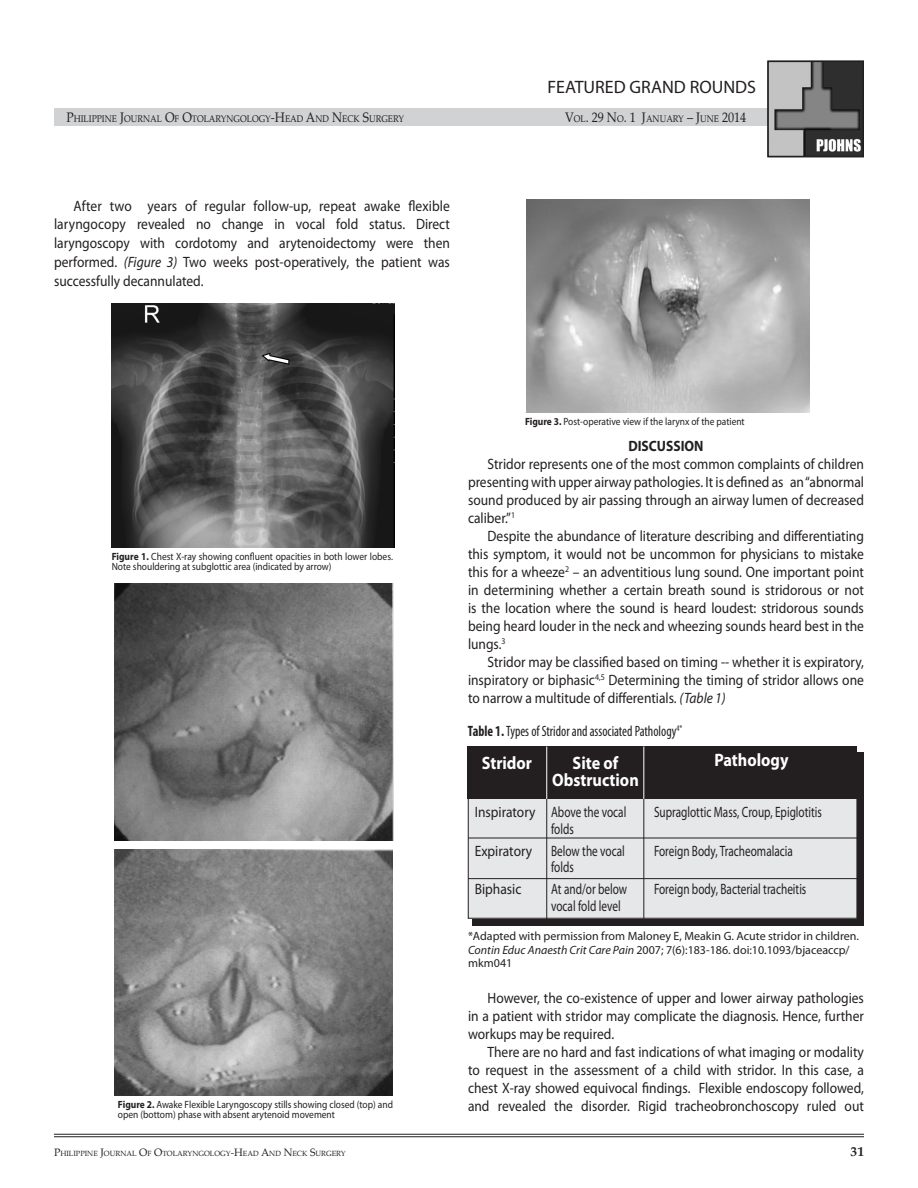
<style>
.page{position:relative;width:918px;height:1188px;background:#fff}
.page>*{position:absolute;margin:0;border:0;box-sizing:border-box;transform-origin:0 0}
.t1{font:700 18px "Myriad Pro";color:#fff;scale:.9 1}
.t2{font:18px "Myriad Pro";color:#231f20}
.t3{font:15px/18px "Myriad Pro";color:#231f20;text-align:justify;scale:.9 1}
.t4{font:15px/16.5px "Myriad Pro";color:#231f20;scale:.75 1}
.t5{font:condensed 15px "Myriad Pro";color:#231f20;scale:.9 1}
.t6{font:700 15px "Myriad Pro";color:#231f20;scale:.9 1}
.t7{font:13.5px "Palatino";color:#231f20;scale:.9 1}
.t8{font:700 13.5px "Palatino";color:#231f20}
.t9{font:12px/13.5px "Myriad Pro";color:#231f20}
.t10{font:10.5px/10.5px "Myriad Pro";color:#231f20;scale:.9 1}
.t11{font:9.45px "Palatino";color:#231f20;scale:.9 1}
.t12{font:7.35px "Palatino";color:#231f20}
.s1{font-size:13.5px}
.s2{font-size:9.45px}
.s3{font-style:italic}
.s4{font-weight:700}
.s5{font-size:10.5px}
</style>
<div class="page">
<div style="left:54px;top:108px;width:809px;height:18px;background:#d1d2d4"></div>
<img style="left:770px;top:64px;width:91px;height:90px">
<div style="left:767px;top:61px;width:97px;height:96px;border:2px solid #231f20"></div>
<hr style="left:54px;top:1134px;width:810px;height:1px;background:#231f20">
<hr style="left:54px;top:1136px;width:810px;height:1px;background:#231f20">
<img style="left:111px;top:304px;width:283px;height:244px">
<img style="left:114px;top:583px;width:279px;height:257px">
<img style="left:114px;top:850px;width:279px;height:245px">
<img style="left:526px;top:199px;width:284px;height:214px">
<div style="left:472px;top:752px;width:392px;height:173px;background:#231f20"></div>
<div style="left:468px;top:768px;width:389px;height:150px;background:#e6e7e9"></div>
<div style="left:468px;top:768px;width:389px;height:151px;border:1px solid #231f20"></div>
<hr style="left:468px;top:838px;width:393px;height:1px;background:#231f20">
<hr style="left:468px;top:878px;width:393px;height:1px;background:#231f20">
<hr style="left:546px;top:768px;width:1px;height:152px;background:#231f20">
<hr style="left:643px;top:768px;width:1px;height:151px;background:#231f20">
<div style="left:468px;top:746px;width:389px;height:53px;background:#231f20"></div>
<hr style="left:546px;top:747px;width:1px;height:52px;background:#fff">
<hr style="left:643px;top:747px;width:1px;height:52px;background:#fff">
<p class="t2" style="left:547px;top:76px;width:210px">FEATURED GRAND ROUNDS</p>
<p class="t11" style="left:66px;top:111px;width:377px"><span class="s1">P</span>HILIPPINE <span class="s1">J</span>OURNAL <span class="s1">O</span>F <span class="s1">O</span>TOLARYNGOLOGY<span class="s1">-H</span>EAD <span class="s1">A</span>ND <span class="s1">N</span>ECK <span class="s1">S</span>URGERY</p>
<p class="t7" style="left:565px;top:106px;width:203px">V<span class="s2">OL</span>. 29 N<span class="s2">O</span>. 1 J<span class="s2">ANUARY</span> – J<span class="s2">UNE</span> 2014</p>
<p class="t3" style="left:54px;top:196px;width:442px;line-height:18.8px;text-indent:20px">After two years of regular follow-up, repeat awake flexible laryngocopy revealed no change in vocal fold status. Direct laryngoscopy with cordotomy and arytenoidectomy were then performed. <span class="s3">(Figure 3)</span> Two weeks post-operatively, the patient was successfully decannulated.</p>
<p class="t10" style="left:112px;top:551px;width:314px"><span class="s4">Figure 1.</span> Chest X-ray showing confluent opacities in both lower lobes.<br>Note shouldering at subglottic area (indicated by arrow)</p>
<p class="t10" style="left:118px;top:1099px;width:307px"><span class="s4">Figure 2.</span> Awake Flexible Laryngoscopy stills showing closed (top) and open (bottom) phase with absent arytenoid movement</p>
<p class="t10" style="left:525px;top:416px;width:246px"><span class="s4">Figure 3.</span> Post-operative view if the larynx of the patient</p>
<p class="t6" style="left:628px;top:436px;width:85px">DISCUSSION</p>
<p class="t3" style="left:468px;top:454px;width:442px;text-indent:20px">Stridor represents one of the most common complaints of children presenting with upper airway pathologies. It is defined as an “abnormal sound produced by air passing through an airway lumen of decreased caliber.”<sup>1</sup></p>
<p class="t3" style="left:468px;top:526px;width:442px;text-indent:20px">Despite the abundance of literature describing and differentiating this symptom, it would not be uncommon for physicians to mistake this for a wheeze<sup>2</sup> – an adventitious lung sound. One important point in determining whether a certain breath sound is stridorous or not is the location where the sound is heard loudest: stridorous sounds being heard louder in the neck and wheezing sounds heard best in the lungs.<sup>3</sup></p>
<p class="t3" style="left:468px;top:652px;width:441px;text-indent:20px">Stridor may be classified based on timing -- whether it is expiratory, inspiratory or biphasic<sup>4,5</sup> Determining the timing of stridor allows one to narrow a multitude of differentials. <span class="s3">(Table 1)</span></p>
<p class="t5" style="left:468px;top:722px;width:240px"><span class="s4">Table 1.</span> Types of Stridor and associated Pathology<sup>4*</sup></p>
<p class="t1" style="left:482px;top:752px;width:57px">Stridor</p>
<p class="t1" style="left:573px;top:752px;width:52px">Site of</p>
<p class="t1" style="left:552px;top:768px;width:98px">Obstruction</p>
<p class="t1" style="left:714px;top:749px;width:84px">Pathology</p>
<p class="t4" style="left:654px;top:804px;width:225px">Supraglottic Mass, Croup, Epiglotitis</p>
<p class="t4" style="left:654px;top:842px;width:187px">Foreign Body, Tracheomalacia</p>
<p class="t4" style="left:654px;top:881px;width:205px">Foreign body, Bacterial tracheitis</p>
<p class="t9" style="left:468px;top:929px;width:392px">*Adapted with permission from Maloney E, Meakin G. Acute stridor in children.<br><span class="s3">Contin Educ Anaesth Crit Care Pain</span> 2007; 7(6):183-186. doi:10.1093/bjaceaccp/ mkm041</p>
<p class="t3" style="left:468px;top:988px;width:442px;text-indent:20px">However, the co-existence of upper and lower airway pathologies in a patient with stridor may complicate the diagnosis. Hence, further workups may be required.</p>
<p class="t3" style="left:468px;top:1042px;width:441px;text-indent:20px">There are no hard and fast indications of what imaging or modality to request in the assessment of a child with stridor. In this case, a chest X-ray showed equivocal findings. Flexible endoscopy followed, and revealed the disorder. Rigid tracheobronchoscopy ruled out</p>
<p class="t4" style="left:551px;top:804px;width:102px">Above the vocal folds</p>
<p class="t4" style="left:551px;top:842px;width:100px">Below the vocal folds</p>
<p class="t4" style="left:551px;top:881px;width:103px">At and/or below vocal fold level</p>
<p class="t3" style="left:475px;top:803px;width:69px">Inspiratory</p>
<p class="t3" style="left:475px;top:841px;width:65px">Expiratory</p>
<p class="t3" style="left:475px;top:880px;width:53px">Biphasic</p>
<p class="t12" style="left:54px;top:1148px;width:293px"><span class="s5">P</span>HILIPPINE <span class="s5">J</span>OURNAL <span class="s5">O</span>F <span class="s5">O</span>TOLARYNGOLOGY<span class="s5">-H</span>EAD <span class="s5">A</span>ND <span class="s5">N</span>ECK <span class="s5">S</span>URGERY</p>
<p class="t8" style="left:851px;top:1140px;width:15px">31</p>
</div>
